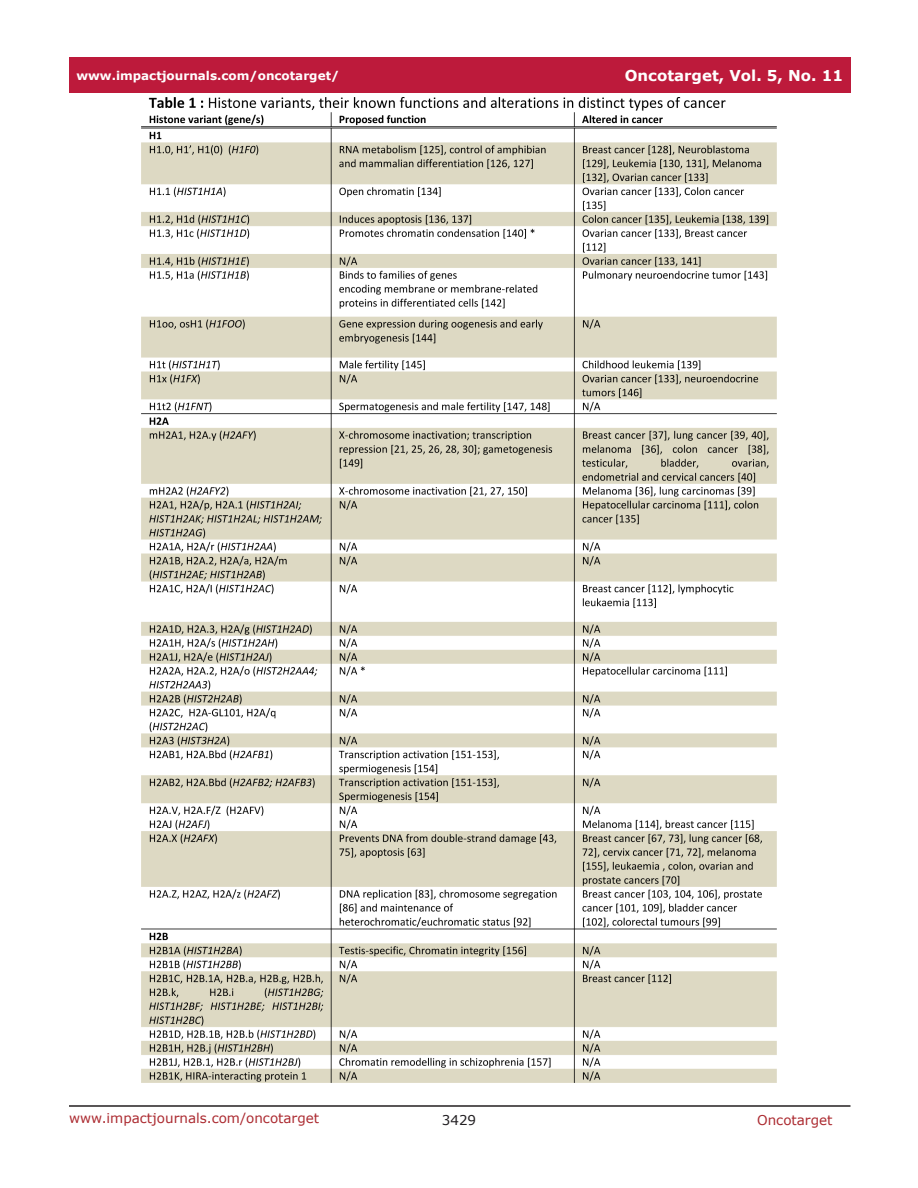
<style>
.page{position:relative;width:918px;height:1188px;background:#fff}
.page>*{position:absolute;margin:0;border:0;box-sizing:border-box;transform-origin:0 0}
.t1{font:700 15px "Verdana";color:#fff}
.t2{font:13.5px "Verdana";color:#ac2b31}
.t3{font:13.5px "Verdana";color:#221f22}
.t4{font:700 12px "Verdana";color:#fff}
</style>
<div class="page">
<hr style="left:69px;top:1105px;width:781px;height:2px;background:#231f20">
<div style="left:69px;top:57px;width:781px;height:36px;background:#bd1a3b"></div>
<img style="left:141px;top:97px;width:636px;height:986px">
<p class="t4" style="left:76px;top:67px;width:264px">www.impactjournals.com/oncotarget/</p>
<p class="t1" style="left:625px;top:65px;width:220px">Oncotarget, Vol. 5, No. 11</p>
<p class="t2" style="left:69px;top:1109px;width:252px">www.impactjournals.com/oncotarget</p>
<p class="t3" style="left:442px;top:1111px;width:36px">3429</p>
<p class="t2" style="left:757px;top:1111px;width:77px">Oncotarget</p>
</div>
